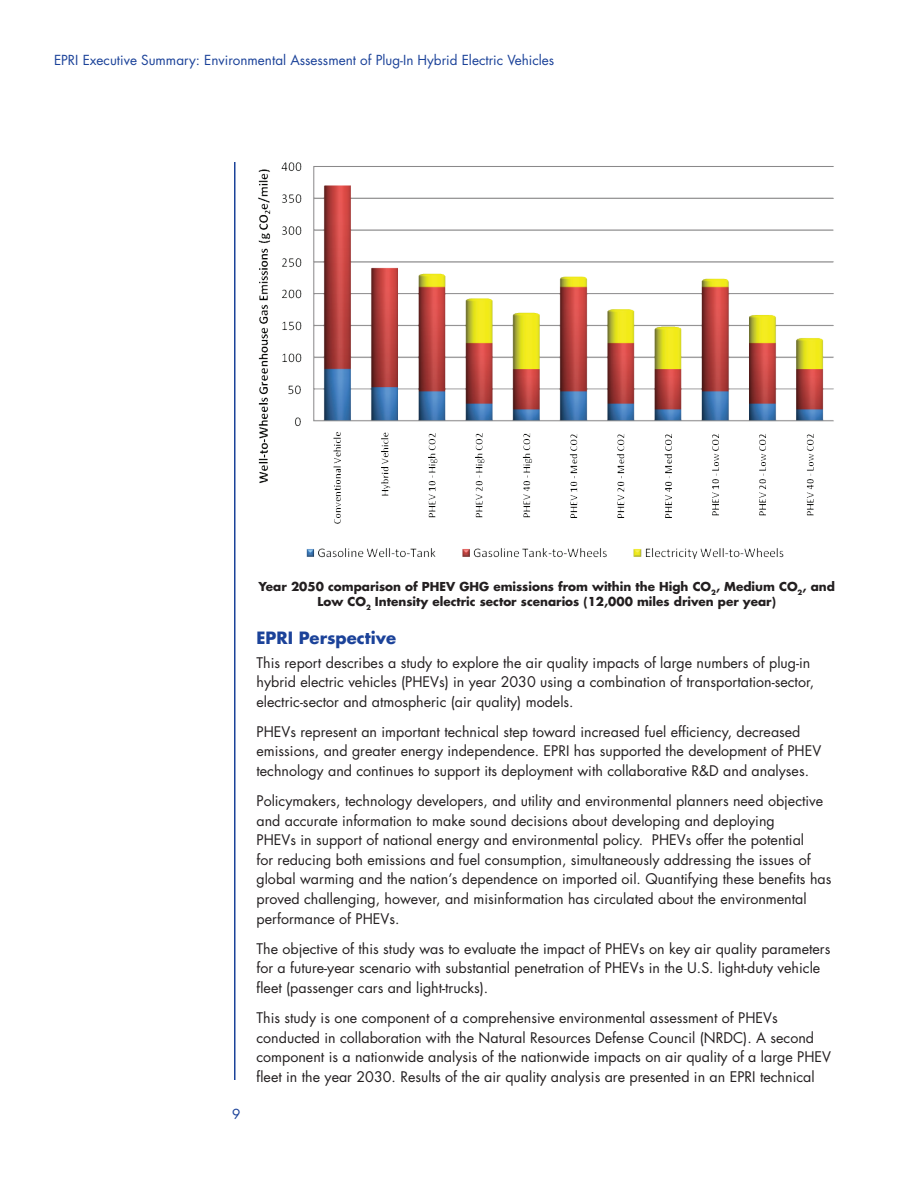
<style>
.page{position:relative;width:918px;height:1188px;background:#fff}
.page>*{position:absolute;margin:0;border:0;box-sizing:border-box;transform-origin:0 0}
.t1{font:700 16.5px "Futura Std";color:#1b4299}
.t2{font:14.25px/19.5px "Futura Std";color:#231f20}
.t3{font:13.5px "Futura Std";color:#1b4299}
.t4{font:700 12px/14.4px "Futura Std";color:#231f20;text-align:center}
</style>
<div class="page">
<hr style="left:234px;top:162px;width:2px;height:918px;background:#1b4299">
<img style="left:258px;top:162px;width:576px;height:397px">
<p class="t3" style="left:54px;top:52px;width:502px">EPRI Executive Summary: Environmental Assessment of Plug-In Hybrid Electric Vehicles</p>
<p class="t4" style="left:259px;top:579px;width:578px">Year 2050 comparison of PHEV GHG emissions from within the High CO<sub>2</sub>, Medium CO<sub>2</sub>, and<br>Low CO<sub>2</sub> Intensity electric sector scenarios (12,000 miles driven per year)</p>
<p class="t1" style="left:256px;top:627px;width:141px">EPRI Perspective</p>
<p class="t2" style="left:256px;top:653px;width:559px">This report describes a study to explore the air quality impacts of large numbers of plug-in hybrid electric vehicles (PHEVs) in year 2030 using a combination of transportation-sector, electric-sector and atmospheric (air quality) models.</p>
<p class="t2" style="left:256px;top:722px;width:566px">PHEVs represent an important technical step toward increased fuel efficiency, decreased emissions, and greater energy independence. EPRI has supported the development of PHEV technology and continues to support its deployment with collaborative R&amp;D and analyses.</p>
<p class="t2" style="left:256px;top:791px;width:576px">Policymakers, technology developers, and utility and environmental planners need objective and accurate information to make sound decisions about developing and deploying<br>PHEVs in support of national energy and environmental policy. PHEVs offer the potential<br>for reducing both emissions and fuel consumption, simultaneously addressing the issues of global warming and the nation’s dependence on imported oil. Quantifying these benefits has proved challenging, however, and misinformation has circulated about the environmental performance of PHEVs.</p>
<p class="t2" style="left:256px;top:939px;width:575px">The objective of this study was to evaluate the impact of PHEVs on key air quality parameters for a future-year scenario with substantial penetration of PHEVs in the U.S. light-duty vehicle fleet (passenger cars and light-trucks).</p>
<p class="t2" style="left:256px;top:1008px;width:576px">This study is one component of a comprehensive environmental assessment of PHEVs conducted in collaboration with the Natural Resources Defense Council (NRDC). A second component is a nationwide analysis of the nationwide impacts on air quality of a large PHEV fleet in the year 2030. Results of the air quality analysis are presented in an EPRI technical</p>
</div>
